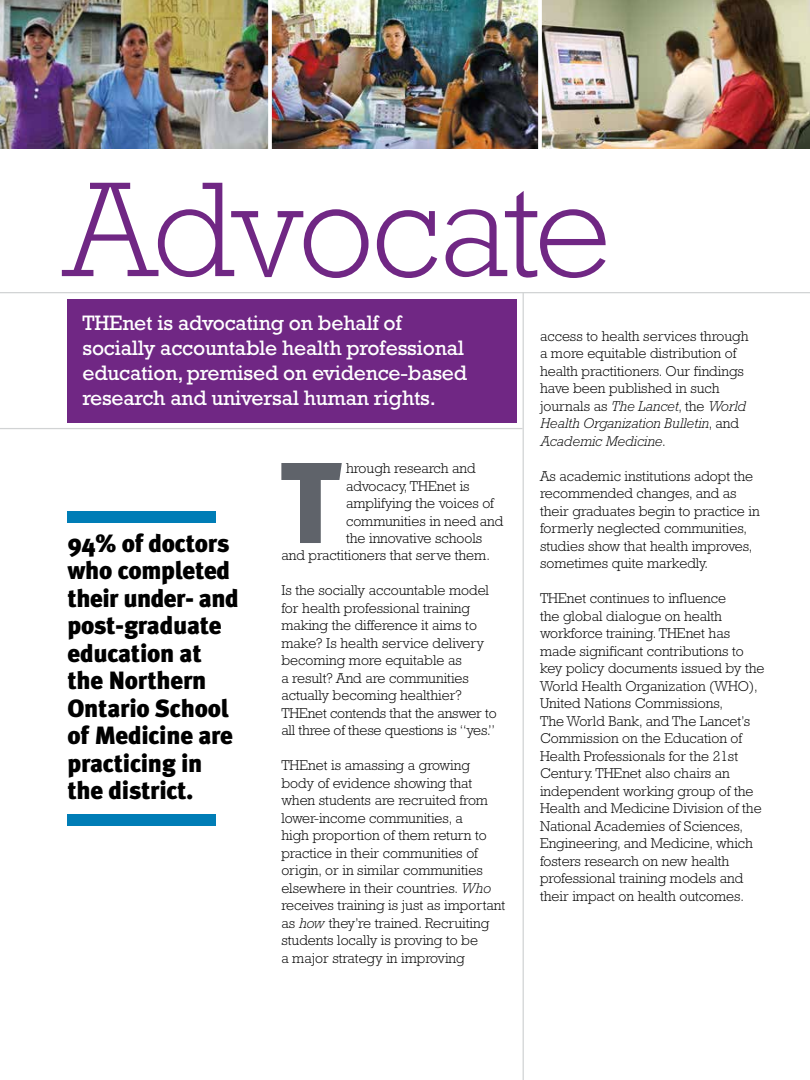
<style>
.page{position:relative;width:810px;height:1080px;background:#fff}
.page>*{position:absolute;margin:0;border:0;box-sizing:border-box;transform-origin:0 0}
.t1{font:300 137.5px "Rockwell";letter-spacing:-.025em;color:#702784}
.t2{font:900 114.75px "Meta Plus";color:#5f636a}
.t3{font:900 25px/27.5px "Meta Plus";letter-spacing:-.01em;color:#000}
.t4{font:21.25px/25px "Rockwell";letter-spacing:-.01em;color:#fff}
.t5{font:300 14.38px/17.5px "Rockwell";color:#000}
.s1{font-style:italic}
</style>
<div class="page">
<img style="left:0;top:0;width:810px;height:148px">
<div style="left:68px;top:299px;width:449px;height:123px;background:#702784"></div>
<hr style="left:0;top:292px;width:810px;height:1px;background:#d1d3d4">
<hr style="left:0;top:428px;width:523px;height:1px;background:#d1d3d4">
<hr style="left:523px;top:293px;width:1px;height:787px;background:#d1d3d4">
<div style="left:68px;top:511px;width:148px;height:12px;background:#007db6"></div>
<div style="left:68px;top:814px;width:148px;height:12px;background:#007db6"></div>
<svg style="left:268px;top:0;width:4px;height:149px"></svg>
<svg style="left:538px;top:0;width:4px;height:149px"></svg>
<h1 class="t1" style="left:65px;top:152px;width:547px">Advocate</h1>
<h3 class="t4" style="left:82px;top:310px;width:386px">THEnet is advocating on behalf of socially accountable health professional education, premised on evidence-based research and universal human rights.</h3>
<h3 class="t3" style="left:68px;top:529px;width:173px">94% of doctors who completed their under- and post-graduate education at the Northern<br>Ontario School of Medicine are practicing in the district.</h3>
<h2 class="t2" style="left:280px;top:436px;width:63px">T</h2>
<p class="t5" style="left:346px;top:459px;width:131px">hrough research and</p>
<p class="t5" style="left:346px;top:477px;width:125px">advocacy, THEnet is</p>
<p class="t5" style="left:346px;top:494px;width:149px">amplifying the voices of</p>
<p class="t5" style="left:346px;top:512px;width:159px">communities in need and</p>
<p class="t5" style="left:346px;top:529px;width:138px">the innovative schools</p>
<p class="t5" style="left:281px;top:547px;width:210px">and practitioners that serve them.</p>
<p class="t5" style="left:281px;top:582px;width:217px">Is the socially accountable model for health professional training making the difference it aims to make? Is health service delivery becoming more equitable as<br>a result? And are communities actually becoming healthier?<br>THEnet contends that the answer to all three of these questions is “yes.”</p>
<p class="t5" style="left:281px;top:757px;width:225px">THEnet is amassing a growing body of evidence showing that when students are recruited from lower-income communities, a<br>high proportion of them return to practice in their communities of origin, or in similar communities elsewhere in their countries. <span class="s1">Who </span>receives training is just as important as <span class="s1">how</span> they’re trained. Recruiting students locally is proving to be<br>a major strategy in improving</p>
<p class="t5" style="left:540px;top:327px;width:210px">access to health services through a more equitable distribution of health practitioners. Our findings have been published in such journals as <span class="s1">The Lancet</span>, the <span class="s1">World<br>Health Organization Bulletin</span>, and<br><span class="s1">Academic Medicine</span>.</p>
<p class="t5" style="left:540px;top:467px;width:221px">As academic institutions adopt the recommended changes, and as their graduates begin to practice in formerly neglected communities, studies show that health improves, sometimes quite markedly.</p>
<p class="t5" style="left:540px;top:590px;width:226px">THEnet continues to influence<br>the global dialogue on health workforce training. THEnet has made significant contributions to key policy documents issued by the<br>World Health Organization (WHO),<br>United Nations Commissions,<br>The World Bank, and The Lancet’s<br>Commission on the Education of<br>Health Professionals for the 21st<br>Century. THEnet also chairs an independent working group of the<br>Health and Medicine Division of the<br>National Academies of Sciences,<br>Engineering, and Medicine, which fosters research on new health professional training models and their impact on health outcomes.</p>
</div>
